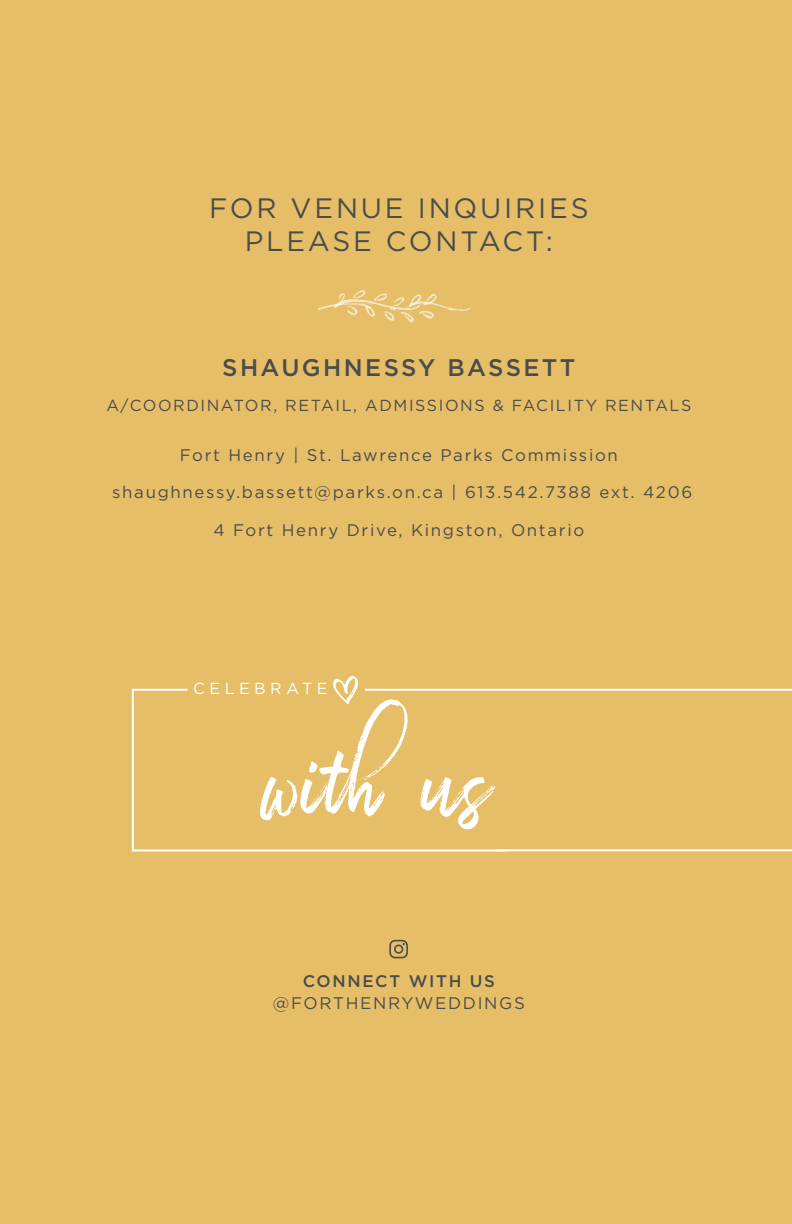
<style>
.page{position:relative;width:792px;height:1224px;background:#e6be67}
.page>*{position:absolute;margin:0;border:0;box-sizing:border-box;transform-origin:0 0}
.t1{font:96px "B Minds Scr Reg";letter-spacing:.01em;color:#fff}
.t2{font:88px "B Minds Extras";color:#fff}
.t3{font:34px "B Minds Extras";color:#fff}
.t4{font:28px "Gotham";letter-spacing:.1em;color:#4b4c4d}
.t5{font:500 24px "Gotham";letter-spacing:.1em;color:#4b4c4d}
.t6{font:16.8px "Gotham";letter-spacing:.1em;color:#4b4c4d}
.t7{font:500 16.8px "Gotham";letter-spacing:.1em;color:#4b4c4d}
.t8{font:16px "Gotham";letter-spacing:.1em;color:#4b4c4d}
.t9{font:16px "Gotham";letter-spacing:.28em;color:#fff}
</style>
<div class="page">
<svg style="left:131px;top:688px;width:232px;height:164px"></svg>
<svg style="left:363px;top:688px;width:429px;height:164px"></svg>
<hr style="left:496px;top:849px;width:296px;height:2px;background:#fff">
<svg style="left:333px;top:676px;width:25px;height:28px"></svg>
<svg style="left:389px;top:940px;width:19px;height:18px"></svg>
<p class="t4" style="left:209px;top:190px;width:381px">FOR VENUE INQUIRIES</p>
<p class="t4" style="left:245px;top:223px;width:310px">PLEASE CONTACT:</p>
<h2 class="t2" style="left:329px;top:235px;width:113px">e</h2>
<h3 class="t3" style="left:407px;top:281px;width:68px">x</h3>
<h3 class="t3" style="left:317px;top:281px;width:59px">w</h3>
<p class="t5" style="left:222px;top:352px;width:355px">SHAUGHNESSY BASSETT</p>
<p class="t8" style="left:106px;top:395px;width:586px">A/COORDINATOR, RETAIL, ADMISSIONS &amp; FACILITY RENTALS</p>
<p class="t6" style="left:180px;top:444px;width:440px">Fort Henry | St. Lawrence Parks Commission</p>
<p class="t6" style="left:112px;top:482px;width:582px">shaughnessy.bassett@parks.on.ca | 613.542.7388 ext. 4206</p>
<p class="t6" style="left:213px;top:519px;width:372px">4 Fort Henry Drive, Kingston, Ontario</p>
<p class="t9" style="left:193px;top:678px;width:136px">CELEBRATE</p>
<p class="t1" style="left:265px;top:721px;width:227px">with us</p>
<p class="t7" style="left:303px;top:970px;width:194px">CONNECT WITH US</p>
<p class="t6" style="left:273px;top:992px;width:253px">@FORTHENRYWEDDINGS</p>
</div>
